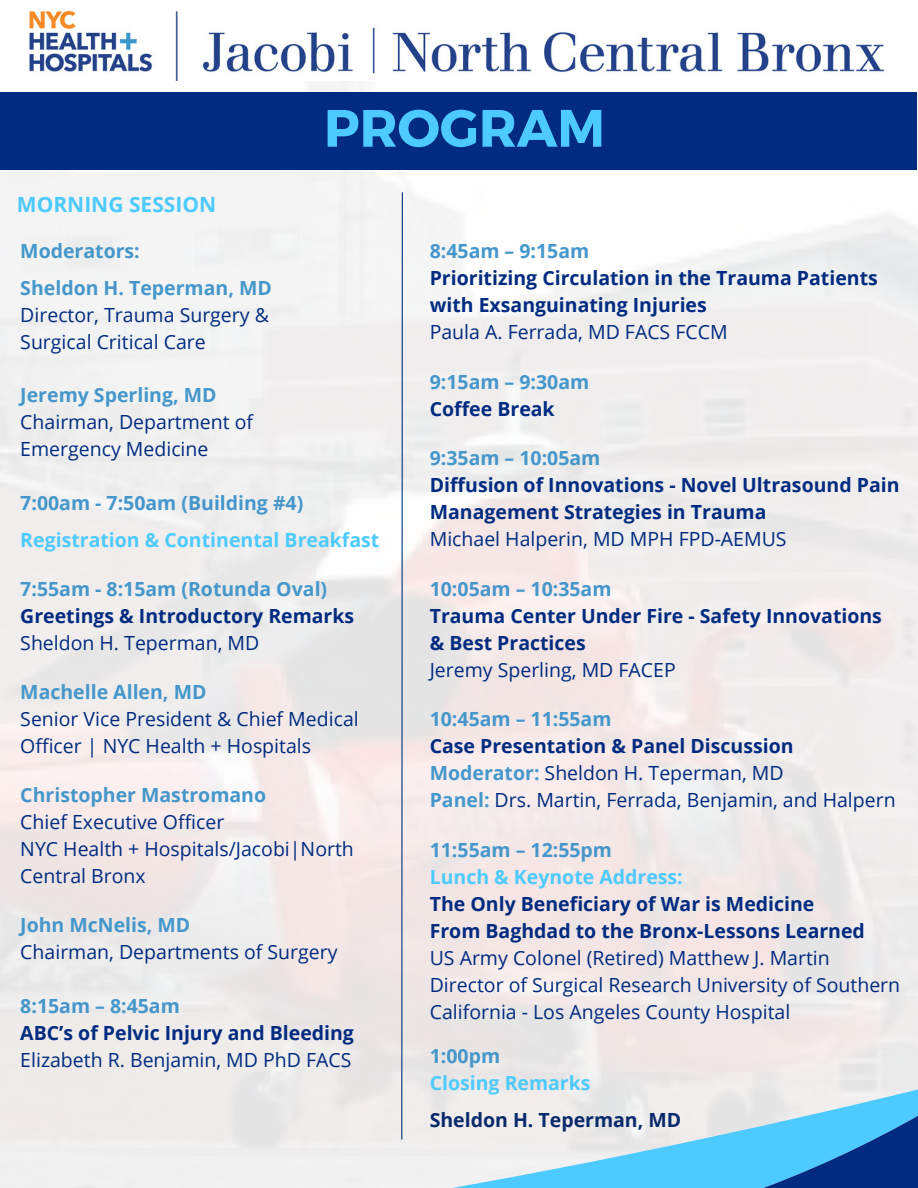
<style>
.page{position:relative;width:918px;height:1188px;background:#fff}
.page>*{position:absolute;margin:0;border:0;box-sizing:border-box;transform-origin:0 0}
.t1{font:700 52.5px "Montserrat";color:#4dcaff}
.t2{font:700 21px "Open Sans";color:#4dcaff}
.t3{font:19.5px/26.8px "Open Sans";color:#002b80}
.t4{font:700 19.5px/27px "Open Sans";color:#002b80}
.t5{font:700 19.5px/36.9px "Open Sans";color:#4597cb}
.t6{font:700 19.5px "Open Sans";color:#4dcaff}
.t7{font:700 19.5px "Open Sans";color:#08296b}
.s1{font-weight:700}
.s2{font-weight:700;color:#4597cb}
</style>
<div class="page">
<img style="left:0;top:80px;width:918px;height:992px">
<img style="left:29px;top:10px;width:856px;height:70px">
<div style="left:0;top:92px;width:917px;height:77px;background:#002b80"></div>
<svg style="left:578px;top:1072px;width:340px;height:116px;background:#8fc4e3"></svg>
<svg style="left:0;top:1072px;width:578px;height:116px;fill:#efedec"></svg>
<svg style="left:401px;top:191px;width:2px;height:950px;background:#6a84aa"></svg>
<p class="t2" style="left:17px;top:189px;width:201px">MORNING SESSION</p>
<h1 class="t1" style="left:324px;top:94px;width:283px">PROGRAM</h1>
<p class="t5" style="left:20px;top:232px;width:253px">Moderators:<br>Sheldon H. Teperman, MD</p>
<p class="t3" style="left:20px;top:301px;width:250px">Director, Trauma Surgery &amp;<br>Surgical Critical Care</p>
<p class="t5" style="left:20px;top:376px;width:198px">Jeremy Sperling, MD</p>
<p class="t3" style="left:20px;top:408px;width:234px">Chairman, Department of<br>Emergency Medicine</p>
<p class="t5" style="left:20px;top:484px;width:285px">7:00am - 7:50am (Building #4)</p>
<p class="t6" style="left:20px;top:526px;width:361px">Registration &amp; Continental Breakfast</p>
<p class="t5" style="left:20px;top:570px;width:308px">7:55am - 8:15am (Rotunda Oval)</p>
<p class="t4" style="left:20px;top:602px;width:335px">Greetings &amp; Introductory Remarks</p>
<p class="t3" style="left:20px;top:629px;width:241px">Sheldon H. Teperman, MD</p>
<p class="t5" style="left:20px;top:673px;width:188px">Machelle Allen, MD</p>
<p class="t3" style="left:20px;top:705px;width:340px">Senior Vice President &amp; Chief Medical<br>Officer | NYC Health + Hospitals</p>
<p class="t5" style="left:20px;top:776px;width:247px">Christopher Mastromano</p>
<p class="t3" style="left:20px;top:808px;width:335px">Chief Executive Officer<br>NYC Health + Hospitals/Jacobi|North<br>Central Bronx</p>
<p class="t5" style="left:20px;top:906px;width:172px">John McNelis, MD</p>
<p class="t3" style="left:20px;top:938px;width:319px">Chairman, Departments of Surgery</p>
<p class="t5" style="left:20px;top:987px;width:161px">8:15am – 8:45am</p>
<p class="t4" style="left:20px;top:1019px;width:335px">ABC’s of Pelvic Injury and Bleeding</p>
<p class="t3" style="left:20px;top:1046px;width:333px">Elizabeth R. Benjamin, MD PhD FACS</p>
<p class="t5" style="left:430px;top:232px;width:161px">8:45am – 9:15am</p>
<p class="t4" style="left:430px;top:264px;width:450px">Prioritizing Circulation in the Trauma Patients with Exsanguinating Injuries</p>
<p class="t3" style="left:430px;top:318px;width:299px">Paula A. Ferrada, MD FACS FCCM</p>
<p class="t5" style="left:430px;top:363px;width:161px">9:15am – 9:30am</p>
<p class="t4" style="left:430px;top:395px;width:127px">Coffee Break</p>
<p class="t5" style="left:430px;top:439px;width:172px">9:35am – 10:05am</p>
<p class="t4" style="left:430px;top:471px;width:471px">Diffusion of Innovations - Novel Ultrasound Pain<br>Management Strategies in Trauma</p>
<p class="t3" style="left:430px;top:525px;width:358px">Michael Halperin, MD MPH FPD-AEMUS</p>
<p class="t5" style="left:430px;top:570px;width:183px">10:05am – 10:35am</p>
<p class="t4" style="left:430px;top:602px;width:454px">Trauma Center Under Fire - Safety Innovations &amp; Best Practices</p>
<p class="t3" style="left:430px;top:656px;width:248px">Jeremy Sperling, MD FACEP</p>
<p class="t5" style="left:430px;top:700px;width:183px">10:45am – 11:55am</p>
<p class="t3" style="left:430px;top:732px;width:467px"><span class="s1">Case Presentation &amp; Panel Discussion<br></span><span class="s2">Moderator:</span> Sheldon H. Teperman, MD<br><span class="s2">Panel:</span> Drs. Martin, Ferrada, Benjamin, and Halpern</p>
<p class="t5" style="left:430px;top:831px;width:184px">11:55am – 12:55pm</p>
<p class="t6" style="left:430px;top:863px;width:255px">Lunch &amp; Keynote Address:</p>
<p class="t4" style="left:430px;top:890px;width:437px">The Only Beneficiary of War is Medicine<br>From Baghdad to the Bronx-Lessons Learned</p>
<p class="t3" style="left:430px;top:944px;width:472px">US Army Colonel (Retired) Matthew J. Martin<br>Director of Surgical Research University of Southern<br>California - Los Angeles County Hospital</p>
<p class="t5" style="left:430px;top:1037px;width:72px">1:00pm</p>
<p class="t6" style="left:430px;top:1069px;width:162px">Closing Remarks</p>
<p class="t7" style="left:430px;top:1106px;width:253px">Sheldon H. Teperman, MD</p>
</div>
